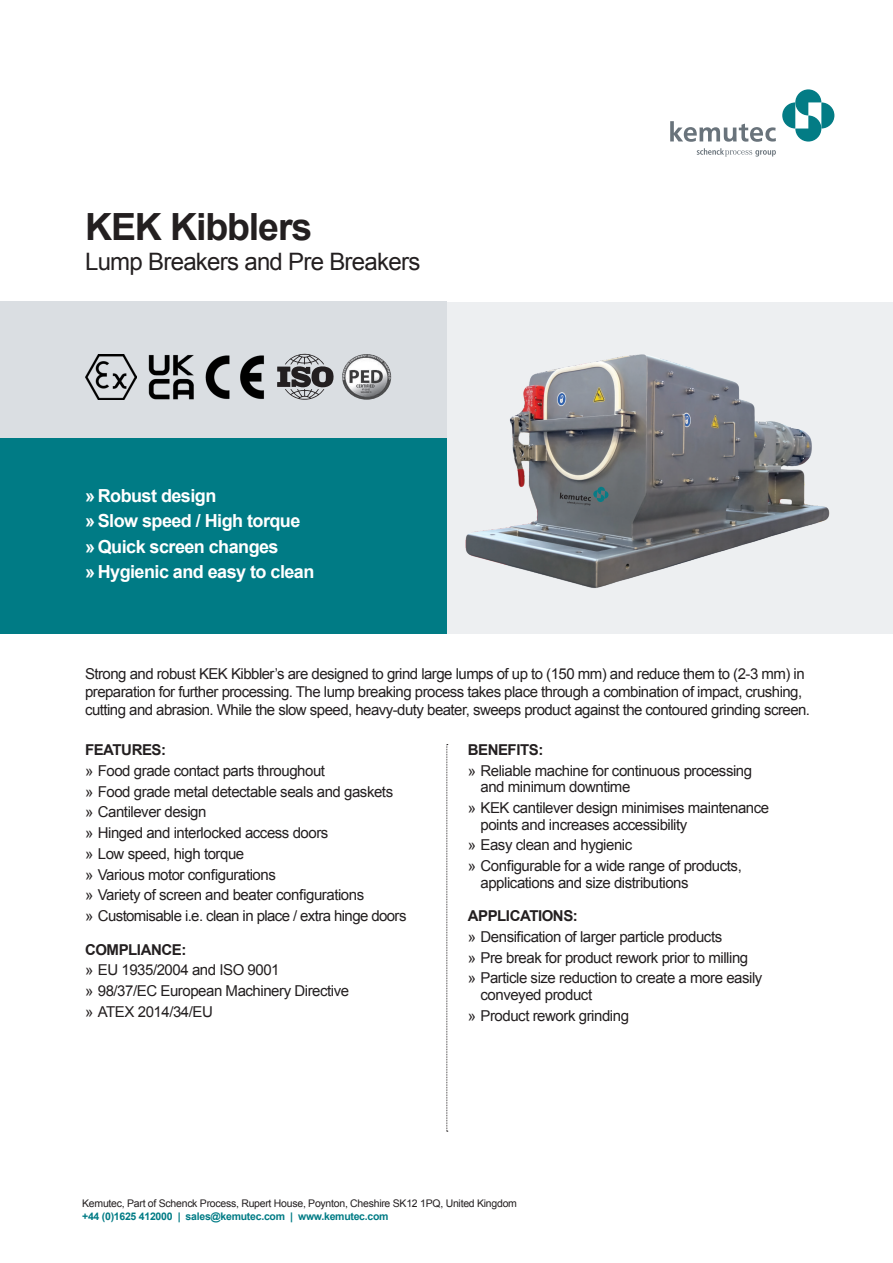
<style>
.page{position:relative;width:893px;height:1263px;background:#fff}
.page>*{position:absolute;margin:0;border:0;box-sizing:border-box;transform-origin:0 0}
.t1{font:700 37.5px "Arial";letter-spacing:-.03em;color:#231f20}
.t2{font:24px "Arial";letter-spacing:-.03em;color:#231f20}
.t3{font:700 18px "Arial";letter-spacing:-.03em;color:#fff}
.t4{font:15px/16.5px "Arial";letter-spacing:-.03em;color:#231f20}
.t5{font:700 15px "Arial";letter-spacing:-.03em;color:#231f20}
.t6{font:10.5px "Arial";letter-spacing:-.025em;color:#231f20}
.t7{font:700 10.5px "Arial";letter-spacing:-.025em;color:#007b85}
</style>
<div class="page">
<div style="left:446px;top:302px;width:447px;height:332px;background:#edeff1"></div>
<div style="left:0;top:302px;width:446px;height:332px;background:#007b85"></div>
<svg style="left:782px;top:89px;width:52px;height:53px"></svg>
<svg style="left:697px;top:148px;width:79px;height:9px"></svg>
<svg style="left:670px;top:121px;width:106px;height:21px"></svg>
<img style="left:465px;top:354px;width:365px;height:234px">
<svg style="left:446px;top:744px;width:2px;height:388px"></svg>
<div style="left:0;top:302px;width:446px;height:136px;background:#dadee2"></div>
<img style="left:149px;top:355px;width:45px;height:45px">
<img style="left:85px;top:354px;width:52px;height:45px">
<img style="left:205px;top:355px;width:59px;height:44px">
<img style="left:342px;top:354px;width:49px;height:46px">
<svg style="left:277px;top:354px;width:57px;height:46px"></svg>
<p class="t1" style="left:85px;top:202px;width:229px">KEK Kibblers</p>
<p class="t2" style="left:85px;top:246px;width:337px">Lump Breakers and Pre Breakers</p>
<p class="t3" style="left:85px;top:484px;width:133px">» Robust design</p>
<p class="t3" style="left:85px;top:509px;width:217px">» Slow speed / High torque</p>
<p class="t3" style="left:85px;top:534px;width:195px">» Quick screen changes</p>
<p class="t3" style="left:85px;top:560px;width:231px">» Hygienic and easy to clean</p>
<p class="t4" style="left:85px;top:664px;width:727px;line-height:18px">Strong and robust KEK Kibbler’s are designed to grind large lumps of up to (150 mm) and reduce them to (2-3 mm) in preparation for further processing. The lump breaking process takes place through a combination of impact, crushing, cutting and abrasion. While the slow speed, heavy-duty beater, sweeps product against the contoured grinding screen.</p>
<p class="t5" style="left:85px;top:740px;width:83px">FEATURES:</p>
<p class="t4" style="left:85px;top:762px;width:242px">» Food grade contact parts throughout</p>
<p class="t4" style="left:85px;top:783px;width:310px">» Food grade metal detectable seals and gaskets</p>
<p class="t4" style="left:85px;top:804px;width:123px">» Cantilever design</p>
<p class="t4" style="left:85px;top:825px;width:245px">» Hinged and interlocked access doors</p>
<p class="t4" style="left:85px;top:845px;width:161px">» Low speed, high torque</p>
<p class="t4" style="left:85px;top:866px;width:192px">» Various motor configurations</p>
<p class="t4" style="left:85px;top:887px;width:281px">» Variety of screen and beater configurations</p>
<p class="t4" style="left:85px;top:908px;width:323px">» Customisable i.e. clean in place / extra hinge doors</p>
<p class="t5" style="left:85px;top:939px;width:103px">COMPLIANCE:</p>
<p class="t4" style="left:85px;top:962px;width:196px">» EU 1935/2004 and ISO 9001</p>
<p class="t4" style="left:85px;top:983px;width:266px">» 98/37/EC European Machinery Directive</p>
<p class="t4" style="left:85px;top:1003px;width:129px">» ATEX 2014/34/EU</p>
<p class="t5" style="left:468px;top:740px;width:77px">BENEFITS:</p>
<p class="t4" style="left:480px;top:762px;width:273px;text-indent:-13px">» Reliable machine for continuous processing and minimum downtime</p>
<p class="t4" style="left:480px;top:800px;width:290px;text-indent:-13px">» KEK cantilever design minimises maintenance points and increases accessibility</p>
<p class="t4" style="left:468px;top:837px;width:166px">» Easy clean and hygienic</p>
<p class="t4" style="left:480px;top:858px;width:263px;text-indent:-13px">» Configurable for a wide range of products, applications and size distributions</p>
<p class="t5" style="left:468px;top:906px;width:112px">APPLICATIONS:</p>
<p class="t4" style="left:468px;top:928px;width:256px">» Densification of larger particle products</p>
<p class="t4" style="left:468px;top:949px;width:282px">» Pre break for product rework prior to milling</p>
<p class="t4" style="left:480px;top:970px;width:283px;text-indent:-13px">» Particle size reduction to create a more easily conveyed product</p>
<p class="t4" style="left:468px;top:1007px;width:163px">» Product rework grinding</p>
<p class="t6" style="left:82px;top:1196px;width:436px">Kemutec, Part of Schenck Process, Rupert House, Poynton, Cheshire SK12 1PQ, United Kingdom</p>
<p class="t7" style="left:82px;top:1210px;width:308px">+44 (0)1625 412000 | sales@kemutec.com | www.kemutec.com</p>
</div>
